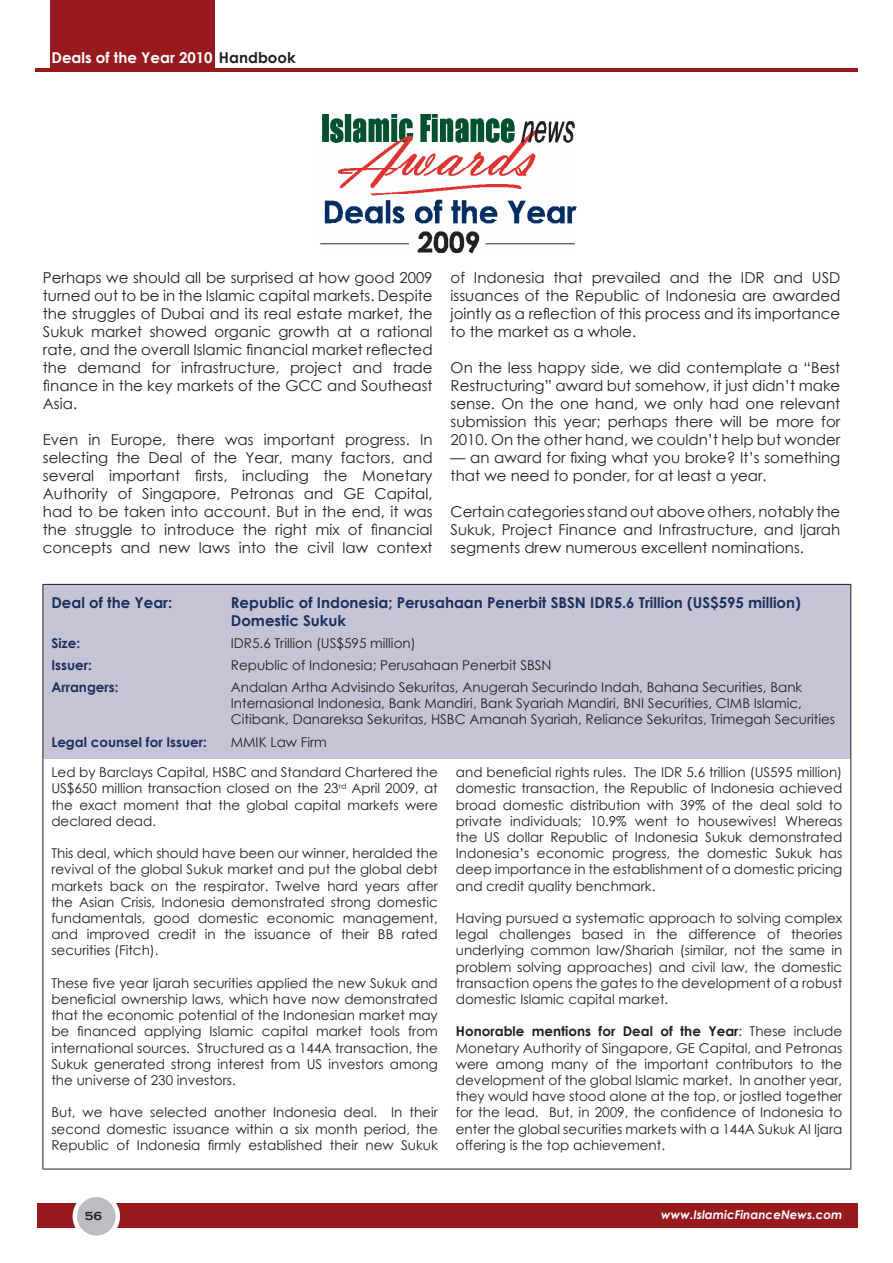
<style>
.page{position:relative;width:893px;height:1263px;background:#fff}
.page>*{position:absolute;margin:0;border:0;box-sizing:border-box;transform-origin:0 0}
.t1{font:15px/18px "Century Gothic";color:#231f20;text-align:justify}
.t2{font:700 15px/18px "Century Gothic";color:#1c305c}
.t3{font:700 15px "Century Gothic";color:#fff}
.t4{font:13.5px/16.2px "Century Gothic";color:#231f20;text-align:justify}
.t5{font:700 13.5px "Century Gothic";color:#1c305c}
.t6{font:italic 700 12px "Century Gothic";color:#fff}
.t7{font:700 12px "Copperplate Gothic";color:#231f20}
.s1{color:#231f20}
.s2{font-weight:700}
</style>
<div class="page">
<div style="left:50px;top:0;width:165px;height:70px;background:#981a1e"></div>
<hr style="left:35px;top:68px;width:822px;height:3px;background:#981a1e">
<div style="left:37px;top:1203px;width:820px;height:24px;background:#981a1e"></div>
<div style="left:75px;top:1195px;width:43px;height:43px;background:#bcbdc0;border-radius:50%"></div>
<div style="left:73px;top:1192px;width:47px;height:48px;border:4px solid #fff;border-radius:50%"></div>
<img style="left:320px;top:115px;width:256px;height:138px">
<div style="left:43px;top:584px;width:808px;height:174px;background:#c5c4d7"></div>
<hr style="left:43px;top:584px;width:808px;height:1px;background:#231f20">
<hr style="left:43px;top:585px;width:1px;height:173px;background:#231f20">
<hr style="left:850px;top:585px;width:1px;height:173px;background:#231f20">
<hr style="left:43px;top:758px;width:1px;height:411px;background:#231f20">
<hr style="left:850px;top:758px;width:1px;height:411px;background:#231f20">
<hr style="left:43px;top:1169px;width:808px;height:1px;background:#231f20">
<p class="t3" style="left:52px;top:46px;width:246px">Deals of the Year 2010 <span class="s1">Handbook</span></p>
<p class="t1" style="left:43px;top:268px;width:391px">Perhaps we should all be surprised at how good 2009 turned out to be in the Islamic capital markets. Despite the struggles of Dubai and its real estate market, the Sukuk market showed organic growth at a rational rate, and the overall Islamic financial market reflected the demand for infrastructure, project and trade finance in the key markets of the GCC and Southeast Asia.</p>
<p class="t1" style="left:43px;top:430px;width:391px">Even in Europe, there was important progress. In selecting the Deal of the Year, many factors, and several important firsts, including the Monetary Authority of Singapore, Petronas and GE Capital, had to be taken into account. But in the end, it was the struggle to introduce the right mix of financial concepts and new laws into the civil law context</p>
<p class="t1" style="left:451px;top:268px;width:391px">of Indonesia that prevailed and the IDR and USD issuances of the Republic of Indonesia are awarded jointly as a reflection of this process and its importance to the market as a whole.</p>
<p class="t1" style="left:451px;top:358px;width:391px">On the less happy side, we did contemplate a “Best Restructuring” award but somehow, it just didn’t make sense. On the one hand, we only had one relevant submission this year; perhaps there will be more for 2010. On the other hand, we couldn’t help but wonder</p>
<p class="t1" style="left:451px;top:448px;width:391px">— an award for fixing what you broke? It’s something that we need to ponder, for at least a year.</p>
<p class="t1" style="left:451px;top:502px;width:391px">Certain categories stand out above others, notably the Sukuk, Project Finance and Infrastructure, and Ijarah segments drew numerous excellent nominations.</p>
<p class="t2" style="left:51px;top:592px;width:122px">Deal of the Year:</p>
<p class="t2" style="left:231px;top:592px;width:572px">Republic of Indonesia; Perusahaan Penerbit SBSN IDR5.6 Trillion (US$595 million)<br>Domestic Sukuk</p>
<p class="t5" style="left:51px;top:633px;width:30px">Size:</p>
<p class="t4" style="left:231px;top:635px;width:186px">IDR5.6 Trillion (US$595 million)</p>
<p class="t5" style="left:51px;top:655px;width:42px">Issuer:</p>
<p class="t4" style="left:231px;top:657px;width:322px">Republic of Indonesia; Perusahaan Penerbit SBSN</p>
<p class="t5" style="left:51px;top:677px;width:69px">Arrangers:</p>
<p class="t4" style="left:231px;top:679px;width:606px;text-align:left">Andalan Artha Advisindo Sekuritas, Anugerah Securindo Indah, Bahana Securities, Bank<br>Internasional Indonesia, Bank Mandiri, Bank Syariah Mandiri, BNI Securities, CIMB Islamic,<br>Citibank, Danareksa Sekuritas, HSBC Amanah Syariah, Reliance Sekuritas, Trimegah Securities</p>
<p class="t5" style="left:51px;top:731px;width:157px">Legal counsel for Issuer:</p>
<p class="t4" style="left:231px;top:733px;width:97px">MMIK Law Firm</p>
<p class="t4" style="left:51px;top:764px;width:388px">Led by Barclays Capital, HSBC and Standard Chartered the US$650 million transaction closed on the 23<sup>rd</sup> April 2009, at the exact moment that the global capital markets were declared dead.</p>
<p class="t4" style="left:51px;top:845px;width:388px">This deal, which should have been our winner, heralded the revival of the global Sukuk market and put the global debt markets back on the respirator. Twelve hard years after the Asian Crisis, Indonesia demonstrated strong domestic fundamentals, good domestic economic management, and improved credit in the issuance of their BB rated securities (Fitch).</p>
<p class="t4" style="left:51px;top:975px;width:388px">These five year Ijarah securities applied the new Sukuk and beneficial ownership laws, which have now demonstrated that the economic potential of the Indonesian market may be financed applying Islamic capital market tools from international sources. Structured as a 144A transaction, the Sukuk generated strong interest from US investors among the universe of 230 investors.</p>
<p class="t4" style="left:51px;top:1104px;width:388px">But, we have selected another Indonesia deal. In their second domestic issuance within a six month period, the Republic of Indonesia firmly established their new Sukuk</p>
<p class="t4" style="left:456px;top:764px;width:388px">and beneficial rights rules. The IDR 5.6 trillion (US595 million) domestic transaction, the Republic of Indonesia achieved broad domestic distribution with 39% of the deal sold to private individuals; 10.9% went to housewives! Whereas the US dollar Republic of Indonesia Sukuk demonstrated Indonesia’s economic progress, the domestic Sukuk has deep importance in the establishment of a domestic pricing and credit quality benchmark.</p>
<p class="t4" style="left:456px;top:910px;width:388px">Having pursued a systematic approach to solving complex legal challenges based in the difference of theories underlying common law/Shariah (similar, not the same in problem solving approaches) and civil law, the domestic transaction opens the gates to the development of a robust domestic Islamic capital market.</p>
<p class="t4" style="left:456px;top:1023px;width:388px"><span class="s2">Honorable mentions for Deal of the Year</span>: These include Monetary Authority of Singapore, GE Capital, and Petronas were among many of the important contributors to the development of the global Islamic market. In another year, they would have stood alone at the top, or jostled together for the lead. But, in 2009, the confidence of Indonesia to enter the global securities markets with a 144A Sukuk Al Ijara offering is the top achievement.</p>
<p class="t7" style="left:85px;top:1209px;width:19px">56</p>
<p class="t6" style="left:661px;top:1205px;width:183px">www.IslamicFinanceNews.com</p>
</div>
